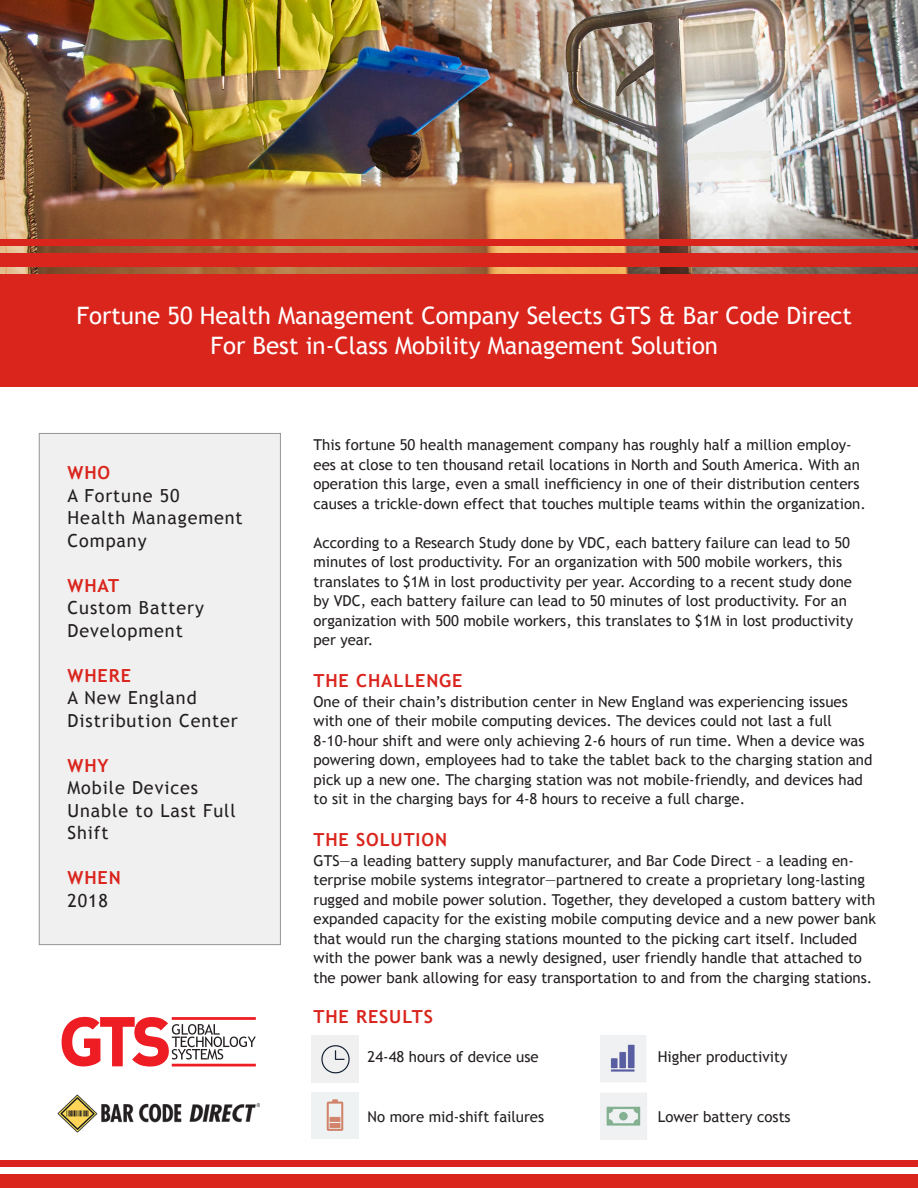
<style>
.page{position:relative;width:918px;height:1188px;background:#fff}
.page>*{position:absolute;margin:0;border:0;box-sizing:border-box;transform-origin:0 0}
.t1{font:24px/30px "Trebuchet MS";color:#fff;text-align:center}
.t2{font:18px/22.5px "Trebuchet MS";letter-spacing:.05em;color:#231f20}
.t3{font:700 18px "Trebuchet MS";letter-spacing:.05em;color:#da251d}
.t4{font:15px/19.5px "Trebuchet MS";color:#231f20}
</style>
<div class="page">
<img style="left:0;top:0;width:918px;height:274px">
<svg style="left:62px;top:1017px;width:194px;height:50px"></svg>
<div style="left:39px;top:433px;width:242px;height:512px;background:#f0f0f0;border:1px solid #939598"></div>
<img style="left:57px;top:1094px;width:203px;height:39px">
<img style="left:312px;top:1035px;width:47px;height:47px">
<img style="left:311px;top:1092px;width:48px;height:47px">
<img style="left:600px;top:1035px;width:46px;height:47px">
<img style="left:600px;top:1093px;width:47px;height:46px">
<div style="left:0;top:274px;width:918px;height:113px;background:#da251d"></div>
<div style="left:0;top:253px;width:918px;height:14px;background:#da251d"></div>
<div style="left:0;top:239px;width:918px;height:7px;background:#da251d"></div>
<div style="left:0;top:1174px;width:918px;height:14px;background:#da251d"></div>
<div style="left:0;top:1161px;width:918px;height:6px;background:#da251d"></div>
<p class="t1" style="left:77px;top:301px;width:777px">Fortune 50 Health Management Company Selects GTS &amp; Bar Code Direct<br>For Best in-Class Mobility Management Solution</p>
<p class="t3" style="left:68px;top:461px;width:44px">WHO</p>
<p class="t2" style="left:68px;top:484px;width:177px">A Fortune 50<br>Health Management<br>Company</p>
<p class="t3" style="left:68px;top:574px;width:53px">WHAT</p>
<p class="t2" style="left:68px;top:597px;width:138px">Custom Battery<br>Development</p>
<p class="t3" style="left:68px;top:664px;width:65px">WHERE</p>
<p class="t2" style="left:68px;top:687px;width:172px">A New England<br>Distribution Center</p>
<p class="t3" style="left:68px;top:754px;width:43px">WHY</p>
<p class="t2" style="left:68px;top:777px;width:170px">Mobile Devices<br>Unable to Last Full<br>Shift</p>
<p class="t3" style="left:68px;top:866px;width:55px">WHEN</p>
<p class="t2" style="left:68px;top:889px;width:42px">2018</p>
<p class="t4" style="left:314px;top:435px;width:554px">This fortune 50 health management company has roughly half a million employ&shy;ees at close to ten thousand retail locations in North and South America. With an operation this large, even a small inefficiency in one of their distribution centers causes a trickle-down effect that touches multiple teams within the organization.</p>
<p class="t4" style="left:314px;top:533px;width:541px">According to a Research Study done by VDC, each battery failure can lead to 50 minutes of lost productivity. For an organization with 500 mobile workers, this translates to $1M in lost productivity per year. According to a recent study done by VDC, each battery failure can lead to 50 minutes of lost productivity. For an organization with 500 mobile workers, this translates to $1M in lost productivity per year.</p>
<p class="t3" style="left:314px;top:669px;width:150px">THE CHALLENGE</p>
<p class="t4" style="left:314px;top:692px;width:560px">One of their chain’s distribution center in New England was experiencing issues with one of their mobile computing devices. The devices could not last a full 8-10-hour shift and were only achieving 2-6 hours of run time. When a device was powering down, employees had to take the tablet back to the charging station and pick up a new one. The charging station was not mobile-friendly, and devices had to sit in the charging bays for 4-8 hours to receive a full charge.</p>
<p class="t3" style="left:314px;top:828px;width:135px">THE SOLUTION</p>
<p class="t4" style="left:314px;top:851px;width:564px">GTS—a leading battery supply manufacturer, and Bar Code Direct – a leading en&shy;terprise mobile systems integrator—partnered to create a proprietary long-lasting rugged and mobile power solution. Together, they developed a custom battery with expanded capacity for the existing mobile computing device and a new power bank that would run the charging stations mounted to the picking cart itself. Included with the power bank was a newly designed, user friendly handle that attached to the power bank allowing for easy transportation to and from the charging stations.</p>
<p class="t3" style="left:314px;top:1005px;width:121px">THE RESULTS</p>
<p class="t4" style="left:368px;top:1047px;width:173px">24-48 hours of device use</p>
<p class="t4" style="left:658px;top:1047px;width:131px">Higher productivity</p>
<p class="t4" style="left:368px;top:1107px;width:178px">No more mid-shift failures</p>
<p class="t4" style="left:658px;top:1107px;width:134px">Lower battery costs</p>
</div>
